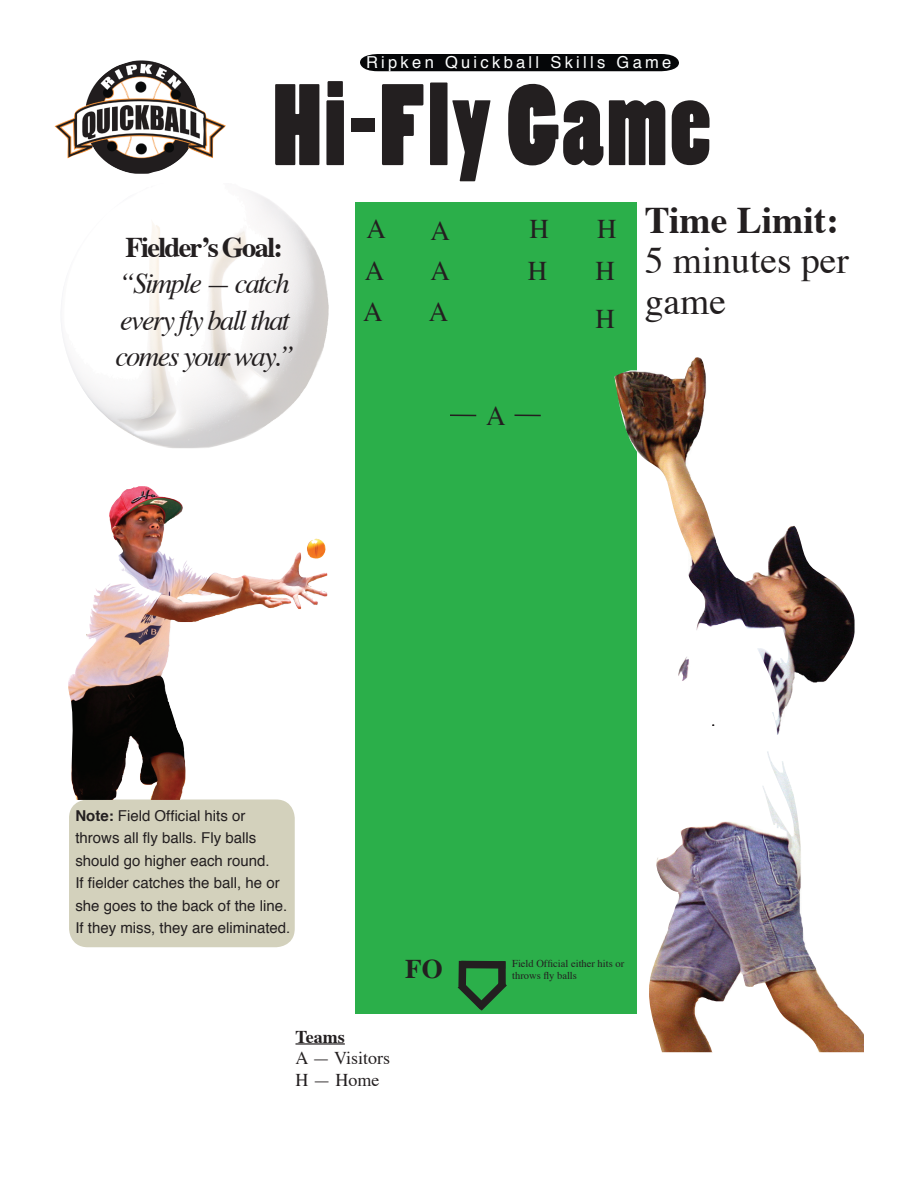
<style>
.page{position:relative;width:918px;height:1188px;background:#fff}
.page>*{position:absolute;margin:0;border:0;box-sizing:border-box;transform-origin:0 0}
.t1{font:108px "Poplar Std";letter-spacing:.025em;color:#231f20}
.t2{font:37.5px/40.5px "Times";color:#231f20}
.t3{font:700 37.5px "Times";color:#231f20}
.t4{font:italic 28.5px/36.5px "Times";letter-spacing:-.06em;color:#231f20}
.t5{font:700 28.5px "Times";letter-spacing:-.06em;color:#231f20}
.t6{font:27px/41.5px "Times";color:#231f20}
.t7{font:700 27px "Times";color:#231f20}
.t8{font:18px/21.6px "Times";color:#231f20}
.t9{font:700 18px "Times";color:#231f20}
.t10{font:16.5px "Helvetica";letter-spacing:.2em;color:#fcfefe}
.t11{font:15px/22.5px "Helvetica";color:#231f20}
.t12{font:10.5px/12.6px "Times";color:#231f20}
.s1{font-weight:700}
</style>
<div class="page">
<div style="left:356px;top:202px;width:282px;height:812px;background:#2baf4a"></div>
<div style="left:360px;top:54px;width:319px;height:17px;background:#050608"></div>
<img style="left:209px;top:192px;width:59px;height:160px">
<div style="left:70px;top:800px;width:224px;height:146px;background:#d3d1bc;border-radius:18px"></div>
<div style="left:69px;top:800px;width:226px;height:147px;border:2px solid #d3d1bc;border-radius:18px"></div>
<svg style="left:457px;top:972px;width:50px;height:39px"></svg>
<div style="left:458px;top:961px;width:8px;height:25px;background:#231f20"></div>
<div style="left:498px;top:961px;width:8px;height:25px;background:#231f20"></div>
<div style="left:461px;top:961px;width:44px;height:8px;background:#231f20"></div>
<hr style="left:296px;top:1043px;width:49px;height:2px;background:#231f20">
<img style="left:54px;top:60px;width:172px;height:114px">
<img style="left:614px;top:357px;width:250px;height:695px">
<hr style="left:450px;top:414px;width:26px;height:2px;background:#231f20">
<hr style="left:515px;top:414px;width:26px;height:2px;background:#231f20">
<img style="left:68px;top:486px;width:260px;height:314px">
<p class="t10" style="left:366px;top:49px;width:307px">Ripken Quickball Skills Game</p>
<h1 class="t1" style="left:273px;top:66px;width:440px">Hi-Fly Game</h1>
<h3 class="t5" style="left:126px;top:220px;width:159px">Fielder’s Goal:</h3>
<h3 class="t4" style="left:115px;top:264px;width:181px">“Simple — catch every fly ball that comes your way.”</h3>
<h3 class="t6" style="left:367px;top:206px;width:21px">A</h3>
<h3 class="t6" style="left:363px;top:248px;width:23px">A<br>A</h3>
<h3 class="t6" style="left:430px;top:208px;width:21px">A</h3>
<h3 class="t6" style="left:429px;top:248px;width:23px">A<br>A</h3>
<h3 class="t6" style="left:529px;top:206px;width:21px">H</h3>
<h3 class="t6" style="left:597px;top:206px;width:21px">H</h3>
<h3 class="t6" style="left:528px;top:248px;width:21px">H</h3>
<h3 class="t6" style="left:596px;top:248px;width:21px">H</h3>
<h3 class="t6" style="left:596px;top:296px;width:21px">H</h3>
<h2 class="t3" style="left:645px;top:184px;width:196px">Time Limit:</h2>
<h2 class="t2" style="left:645px;top:237px;width:206px">5 minutes per game</h2>
<h3 class="t6" style="left:486px;top:393px;width:21px">A</h3>
<p class="t11" style="left:75px;top:805px;width:217px"><span class="s1">Note:</span> Field Official hits or throws all fly balls. Fly balls should go higher each round.<br>If fielder catches the ball, he or she goes to the back of the line.<br>If they miss, they are eliminated.</p>
<h3 class="t7" style="left:405px;top:943px;width:39px">FO</h3>
<p class="t12" style="left:512px;top:956px;width:113px">Field Official either hits or throws fly balls</p>
<p class="t9" style="left:296px;top:1019px;width:51px">Teams</p>
<p class="t8" style="left:296px;top:1046px;width:96px">A — Visitors<br>H — Home</p>
</div>
